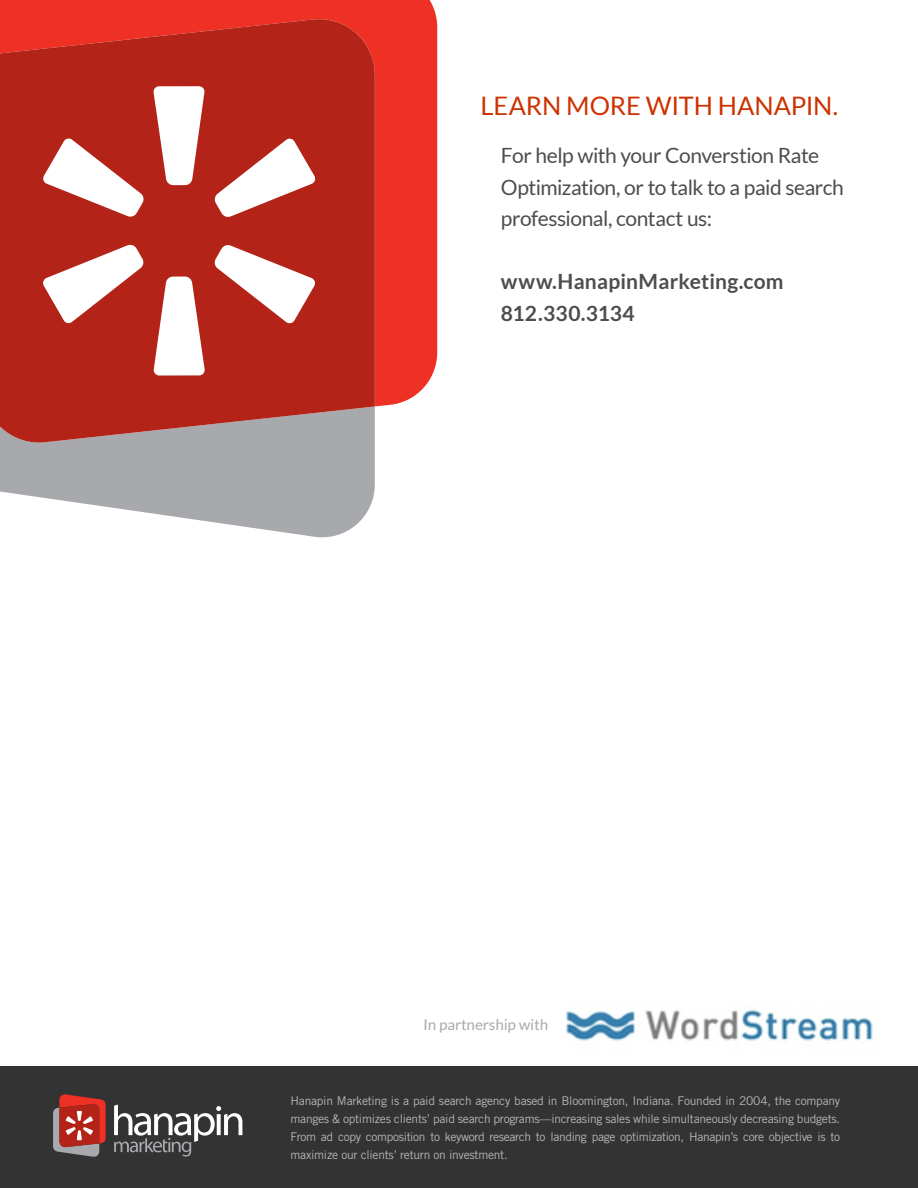
<style>
.page{position:relative;width:918px;height:1188px;background:#fff}
.page>*{position:absolute;margin:0;border:0;box-sizing:border-box;transform-origin:0 0}
.t1{font:25.5px "Lato";color:#c30}
.t2{font:21px/31.5px "Lato";letter-spacing:-.025em;color:#4d4d4f}
.t3{font:700 21px/31.5px "Lato";letter-spacing:.01em;color:#4d4d4f}
.t4{font:15px "Trade Gothic LT Std";letter-spacing:-.02em;color:#b4b6b8}
.t5{font:15px "Lato";color:#a7a9ac}
.t6{font:12px/18px "Trade Gothic LT Std";letter-spacing:-.02em;color:#b4b6b8;text-align:justify}
</style>
<div class="page">
<div style="left:0;top:1066px;width:918px;height:122px;background:#333334"></div>
<svg style="left:114px;top:1105px;width:128px;height:52px"></svg>
<svg style="left:53px;top:1094px;width:53px;height:63px;background:#ac4f49"></svg>
<svg style="left:0;top:444px;width:375px;height:93px;fill:#a7a9ac"></svg>
<div style="left:0;top:0;width:437px;height:406px;background:#ee3124"></div>
<svg style="left:0;top:18px;width:375px;height:426px;background:#b52c21"></svg>
<svg style="left:153px;top:86px;width:52px;height:99px"></svg>
<svg style="left:214px;top:244px;width:102px;height:80px"></svg>
<svg style="left:42px;top:138px;width:102px;height:79px"></svg>
<svg style="left:42px;top:244px;width:163px;height:132px"></svg>
<svg style="left:214px;top:138px;width:102px;height:80px"></svg>
<img style="left:565px;top:1009px;width:308px;height:32px">
<h1 class="t1" style="left:481px;top:92px;width:30px">Learn</h1>
<h1 class="t1" style="left:566px;top:92px;width:19px">more</h1>
<h1 class="t1" style="left:646px;top:92px;width:18px">with</h1>
<h1 class="t1" style="left:718px;top:92px;width:36px">Hanapin</h1>
<h1 class="t1" style="left:833px;top:92px;width:7px">.</h1>
<h2 class="t2" style="left:501px;top:140px;width:345px">For help with your Converstion Rate<br>Optimization, or to talk to a paid search professional, contact us:</h2>
<h2 class="t3" style="left:501px;top:265px;width:284px">www.HanapinMarketing.com<br>812.330.3134</h2>
<p class="t5" style="left:423px;top:1016px;width:127px">In partnership with</p>
<p class="t6" style="left:291px;top:1091px;width:551px">Hanapin Marketing is a paid search agency based in Bloomington, Indiana. Founded in 2004, the company manges &amp; optimizes clients’ paid search programs—increasing sales while simultaneously decreasing budgets.<br>From ad copy composition to keyword research to landing page optimization, Hanapin’s core objective is to maximize our clients’ return on investment.</p>
<p class="t4" style="left:664px;top:1107px;width:144px">hanapinmarketing.com</p>
</div>
